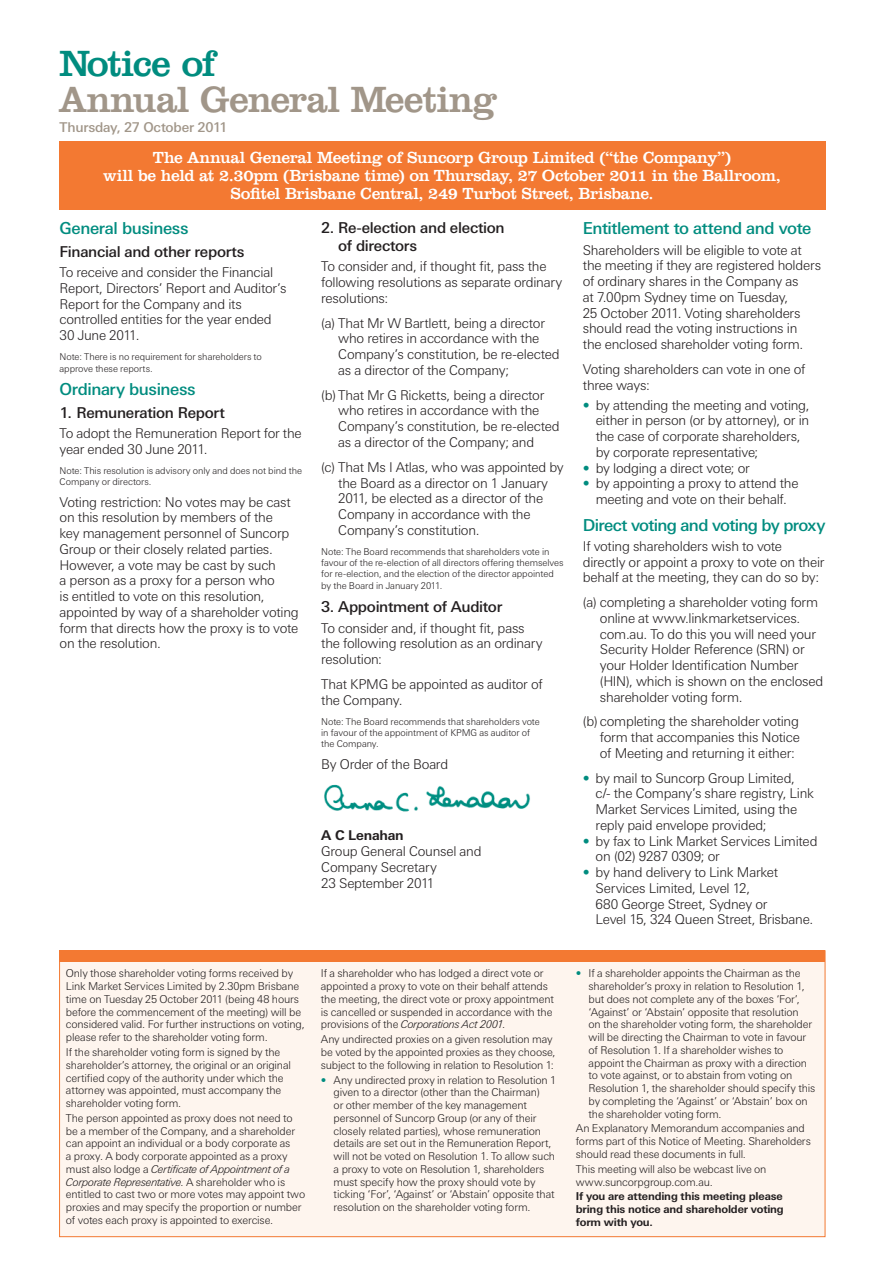
<style>
.page{position:relative;width:885px;height:1263px;background:#fff}
.page>*{position:absolute;margin:0;border:0;box-sizing:border-box;transform-origin:0 0}
.t1{font:37.5px "Clarendon BT";letter-spacing:-.03em;color:#a19689}
.t2{font:37.5px "Clarendon BT";letter-spacing:-.04em;color:#008c7f}
.t3{font:16.5px/18px "Clarendon BT";letter-spacing:-.02em;color:#fff;text-align:center}
.t4{font:500 16.5px "LT Univers Basic";letter-spacing:-.03em;color:#008c7f}
.t5{font:500 15px/18px "LT Univers Basic";letter-spacing:-.02em;color:#231f20}
.t6{font:300 13.5px/15.8px "LT Univers Basic";letter-spacing:-.02em;color:#231f20}
.t7{font:500 13.5px "LT Univers Basic";letter-spacing:-.015em;color:#a19689}
.t8{font:700 13.5px "LT Univers Basic";letter-spacing:-.02em;color:#231f20}
.t9{font:300 10.8px/12.8px "LT Univers Basic";letter-spacing:-.015em;color:#231f20}
.t10{font:700 10.8px/12.8px "LT Univers Basic";letter-spacing:-.015em;color:#231f20;text-align:justify}
.t11{font:300 9.3px/11.2px "LT Univers Basic";letter-spacing:-.005em;color:#231f20}
.s1{color:#008c7f}
.s2{font-style:italic}
</style>
<div class="page">
<img style="left:324px;top:784px;width:206px;height:28px">
<div style="left:59px;top:141px;width:766px;height:68px;background:#f37932"></div>
<div style="left:59px;top:950px;width:766px;height:287px;background:#fef5ee;border:1px solid #f37932"></div>
<div style="left:60px;top:950px;width:765px;height:11px;background:#f37932"></div>
<h1 class="t2" style="left:60px;top:40px;width:158px">Notice of</h1>
<h1 class="t1" style="left:60px;top:76px;width:439px">Annual General Meeting</h1>
<p class="t7" style="left:60px;top:119px;width:169px">Thursday, 27 October 2011</p>
<p class="t3" style="left:103px;top:148px;width:679px">The Annual General Meeting of Suncorp Group Limited (“the Company”)<br>will be held at 2.30pm (Brisbane time) on Thursday, 27 October 2011 in the Ballroom,<br>Sofitel Brisbane Central, 249 Turbot Street, Brisbane.</p>
<p class="t4" style="left:60px;top:219px;width:130px">General business</p>
<p class="t5" style="left:60px;top:242px;width:186px">Financial and other reports</p>
<p class="t6" style="left:60px;top:264px;width:228px">To receive and consider the Financial<br>Report, Directors’ Report and Auditor’s<br>Report for the Company and its controlled entities for the year ended<br>30 June 2011.</p>
<p class="t11" style="left:60px;top:351px;width:204px">Note: There is no requirement for shareholders to approve these reports.</p>
<p class="t4" style="left:60px;top:380px;width:138px">Ordinary business</p>
<p class="t5" style="left:60px;top:403px;width:167px">1. Remuneration Report</p>
<p class="t6" style="left:60px;top:425px;width:244px">To adopt the Remuneration Report for the year ended 30 June 2011.</p>
<p class="t11" style="left:60px;top:465px;width:244px">Note: This resolution is advisory only and does not bind the<br>Company or directors.</p>
<p class="t6" style="left:60px;top:494px;width:241px">Voting restriction: No votes may be cast on this resolution by members of the<br>key management personnel of Suncorp Group or their closely related parties.<br>However, a vote may be cast by such<br>a person as a proxy for a person who<br>is entitled to vote on this resolution, appointed by way of a shareholder voting form that directs how the proxy is to vote on the resolution.</p>
<p class="t5" style="left:338px;top:219px;width:168px;text-indent:-17px">2. Re-election and election of directors</p>
<p class="t6" style="left:321px;top:259px;width:242px">To consider and, if thought fit, pass the following resolutions as separate ordinary resolutions:</p>
<p class="t6" style="left:338px;top:315px;width:223px;text-indent:-17px">(a) That Mr W Bartlett, being a director who retires in accordance with the Company’s constitution, be re-elected as a director of the Company;</p>
<p class="t6" style="left:338px;top:387px;width:223px;text-indent:-17px">(b) That Mr G Ricketts, being a director who retires in accordance with the Company’s constitution, be re-elected as a director of the Company; and</p>
<p class="t6" style="left:338px;top:459px;width:227px;text-indent:-17px">(c) That Ms I Atlas, who was appointed by the Board as a director on 1 January 2011, be elected as a director of the Company in accordance with the Company’s constitution.</p>
<p class="t11" style="left:321px;top:546px;width:244px">Note: The Board recommends that shareholders vote in favour of the re-election of all directors offering themselves for re-election, and the election of the director appointed by the Board in January 2011.</p>
<p class="t5" style="left:321px;top:598px;width:183px">3. Appointment of Auditor</p>
<p class="t6" style="left:321px;top:620px;width:223px">To consider and, if thought fit, pass the following resolution as an ordinary resolution:</p>
<p class="t6" style="left:321px;top:676px;width:223px">That KPMG be appointed as auditor of the Company.</p>
<p class="t11" style="left:321px;top:716px;width:220px">Note: The Board recommends that shareholders vote in favour of the appointment of KPMG as auditor of the Company.</p>
<p class="t6" style="left:321px;top:756px;width:128px">By Order of the Board</p>
<p class="t8" style="left:321px;top:827px;width:84px">A C Lenahan</p>
<p class="t6" style="left:321px;top:843px;width:162px">Group General Counsel and<br>Company Secretary<br>23 September 2011</p>
<p class="t4" style="left:583px;top:219px;width:230px">Entitlement to attend and vote</p>
<p class="t6" style="left:583px;top:242px;width:240px">Shareholders will be eligible to vote at the meeting if they are registered holders of ordinary shares in the Company as<br>at 7.00pm Sydney time on Tuesday,<br>25 October 2011. Voting shareholders should read the voting instructions in<br>the enclosed shareholder voting form.</p>
<p class="t6" style="left:583px;top:361px;width:224px">Voting shareholders can vote in one of three ways:</p>
<p class="t6" style="left:595px;top:397px;width:215px;text-indent:-13px"><span class="s1">•</span> by attending the meeting and voting, either in person (or by attorney), or in the case of corporate shareholders, by corporate representative;</p>
<p class="t6" style="left:583px;top:460px;width:168px"><span class="s1">•</span> by lodging a direct vote; or</p>
<p class="t6" style="left:583px;top:476px;width:217px;text-align:center"><span class="s1">•</span> by appointing a proxy to attend the meeting and vote on their behalf.</p>
<p class="t4" style="left:583px;top:515px;width:244px">Direct voting and voting by proxy</p>
<p class="t6" style="left:583px;top:538px;width:243px">If voting shareholders wish to vote directly or appoint a proxy to vote on their behalf at the meeting, they can do so by:</p>
<p class="t6" style="left:600px;top:594px;width:225px;text-indent:-17px">(a) completing a shareholder voting form online at www.linkmarketservices. com.au. To do this you will need your Security Holder Reference (SRN) or your Holder Identification Number (HIN), which is shown on the enclosed shareholder voting form.</p>
<p class="t6" style="left:600px;top:713px;width:201px;text-align:justify;text-indent:-17px">(b) completing the shareholder voting form that accompanies this Notice of Meeting and returning it either:</p>
<p class="t6" style="left:595px;top:770px;width:220px;text-indent:-13px"><span class="s1">•</span> by mail to Suncorp Group Limited,<br>c/- the Company’s share registry, Link Market Services Limited, using the reply paid envelope provided;</p>
<p class="t6" style="left:595px;top:833px;width:223px;text-indent:-13px"><span class="s1">•</span> by fax to Link Market Services Limited on (02) 9287 0309; or</p>
<p class="t6" style="left:595px;top:864px;width:219px;text-indent:-13px"><span class="s1">•</span> by hand delivery to Link Market<br>Services Limited, Level 12,<br>680 George Street, Sydney or<br>Level 15, 324 Queen Street, Brisbane.</p>
<p class="t9" style="left:66px;top:967px;width:240px">Only those shareholder voting forms received by Link Market Services Limited by 2.30pm Brisbane time on Tuesday 25 October 2011 (being 48 hours before the commencement of the meeting) will be considered valid. For further instructions on voting, please refer to the shareholder voting form.</p>
<p class="t9" style="left:66px;top:1046px;width:226px">If the shareholder voting form is signed by the shareholder’s attorney, the original or an original certified copy of the authority under which the attorney was appointed, must accompany the shareholder voting form.</p>
<p class="t9" style="left:66px;top:1112px;width:241px">The person appointed as proxy does not need to be a member of the Company, and a shareholder can appoint an individual or a body corporate as<br>a proxy. A body corporate appointed as a proxy must also lodge a <span class="s2">Certificate of Appointment of a Corporate Representative</span>. A shareholder who is entitled to cast two or more votes may appoint two proxies and may specify the proportion or number of votes each proxy is appointed to exercise.</p>
<p class="t9" style="left:321px;top:967px;width:234px">If a shareholder who has lodged a direct vote or appointed a proxy to vote on their behalf attends the meeting, the direct vote or proxy appointment is cancelled or suspended in accordance with the provisions of the <span class="s2">Corporations Act 2001</span>.</p>
<p class="t9" style="left:321px;top:1033px;width:236px">Any undirected proxies on a given resolution may be voted by the appointed proxies as they choose, subject to the following in relation to Resolution 1:</p>
<p class="t9" style="left:333px;top:1073px;width:224px;text-indent:-13px"><span class="s1">•</span> Any undirected proxy in relation to Resolution 1 given to a director (other than the Chairman)<br>or other member of the key management personnel of Suncorp Group (or any of their closely related parties), whose remuneration details are set out in the Remuneration Report, will not be voted on Resolution 1. To allow such a proxy to vote on Resolution 1, shareholders must specify how the proxy should vote by ticking ‘For’, ‘Against’ or ‘Abstain’ opposite that resolution on the shareholder voting form.</p>
<p class="t9" style="left:588px;top:967px;width:228px;text-indent:-13px"><span class="s1">•</span> If a shareholder appoints the Chairman as the shareholder’s proxy in relation to Resolution 1, but does not complete any of the boxes ‘For’, ‘Against’ or ‘Abstain’ opposite that resolution<br>on the shareholder voting form, the shareholder will be directing the Chairman to vote in favour of Resolution 1. If a shareholder wishes to appoint the Chairman as proxy with a direction to vote against, or to abstain from voting on Resolution 1, the shareholder should specify this by completing the ‘Against’ or ‘Abstain’ box on the shareholder voting form.</p>
<p class="t9" style="left:575px;top:1122px;width:236px">An Explanatory Memorandum accompanies and forms part of this Notice of Meeting. Shareholders should read these documents in full.</p>
<p class="t9" style="left:575px;top:1162px;width:192px">This meeting will also be webcast live on www.suncorpgroup.com.au.</p>
<p class="t10" style="left:575px;top:1190px;width:209px">If you are attending this meeting please bring this notice and shareholder voting form with you.</p>
</div>
